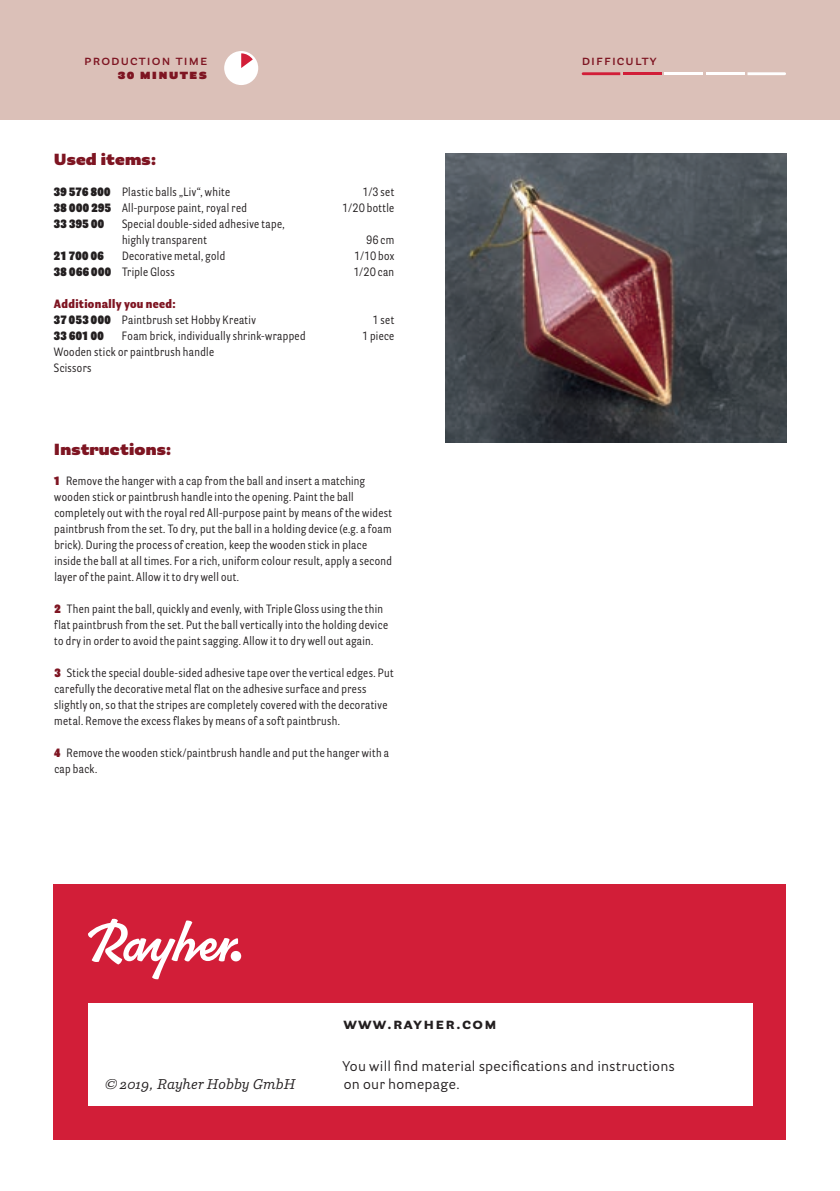
<style>
.page{position:relative;width:840px;height:1191px;background:#fff}
.page>*{position:absolute;margin:0;border:0;box-sizing:border-box;transform-origin:0 0}
.t1{font:900 16px "Parry Grotesque Pro";letter-spacing:.01em;color:#7e1522}
.t2{font:700 16px "Parry Grotesque Pro";letter-spacing:.08em;color:#231f20}
.t3{font:14px/18px "Parry Grotesque Pro";letter-spacing:.02em;color:#231f20}
.t4{font:600 14px "Parry Grotesque Pro";letter-spacing:.08em;color:#7e1522}
.t5{font:italic 14px "Parry Pro";letter-spacing:.01em;color:#231f20}
.t6{font:900 14px "Parry Grotesque Pro";letter-spacing:.08em;color:#7e1522}
.t7{font:12px/16px "Parry Grot Con Pro";letter-spacing:.03em;color:#231f20}
.t8{font:900 12px "Parry Grot Con Pro";letter-spacing:.04em;color:#231f20}
.s1{font-weight:900}
.s2{font-weight:900;color:#7e1522}
</style>
<div class="page">
<div style="left:54px;top:884px;width:731px;height:256px;background:#d21e38"></div>
<div style="left:88px;top:1003px;width:663px;height:103px;background:#fff"></div>
<div style="left:0;top:0;width:839px;height:119px;background:#dbc0b8"></div>
<svg style="left:88px;top:918px;width:150px;height:61px"></svg>
<div style="left:230px;top:951px;width:11px;height:10px;background:#fff;border-radius:50%"></div>
<div style="left:224px;top:51px;width:34px;height:34px;background:#fff;border-radius:50%"></div>
<svg style="left:241px;top:53px;width:12px;height:15px"></svg>
<svg style="left:581px;top:72px;width:39px;height:3px"></svg>
<hr style="left:622px;top:72px;width:39px;height:3px;background:#d21e38">
<hr style="left:664px;top:72px;width:38px;height:3px;background:#fff">
<hr style="left:705px;top:72px;width:39px;height:3px;background:#fff">
<svg style="left:747px;top:72px;width:38px;height:3px"></svg>
<img style="left:445px;top:153px;width:340px;height:289px">
<p class="t4" style="left:84px;top:50px;width:125px">production time</p>
<p class="t4" style="left:581px;top:50px;width:76px">difficulty</p>
<p class="t6" style="left:118px;top:63px;width:91px">30 minutes</p>
<h1 class="t1" style="left:54px;top:148px;width:104px">Used items:</h1>
<p class="t7" style="left:54px;top:184px;width:178px"><span class="s1">39 576 800</span> Plastic balls „Liv“, white</p>
<p class="t7" style="left:362px;top:184px;width:33px">1/3set</p>
<p class="t7" style="left:54px;top:200px;width:194px"><span class="s1">38 000 295</span> All-purpose paint, royal red</p>
<p class="t7" style="left:342px;top:200px;width:53px">1/20 bottle</p>
<p class="t8" style="left:54px;top:215px;width:52px">33 395 00</p>
<p class="t7" style="left:122px;top:216px;width:164px">Special double-sided adhesive tape, highly transparent</p>
<p class="t7" style="left:366px;top:232px;width:30px">96cm</p>
<p class="t8" style="left:54px;top:247px;width:51px">21 700 06</p>
<p class="t7" style="left:122px;top:248px;width:105px">Decorative metal, gold</p>
<p class="t7" style="left:354px;top:248px;width:42px">1/10 box</p>
<p class="t7" style="left:54px;top:264px;width:122px"><span class="s1">38 066 000</span> Triple Gloss</p>
<p class="t7" style="left:353px;top:264px;width:42px">1/20 can</p>
<p class="t7" style="left:54px;top:296px;width:203px"><span class="s2">Additionally you need:<br></span><span class="s1">37 053 000</span> Paintbrush set Hobby Kreativ</p>
<p class="t7" style="left:372px;top:312px;width:23px">1 set</p>
<p class="t8" style="left:54px;top:327px;width:52px">33 601 00</p>
<p class="t7" style="left:122px;top:328px;width:185px">Foam brick, individually shrink-wrapped</p>
<p class="t7" style="left:362px;top:328px;width:34px">1 piece</p>
<p class="t7" style="left:54px;top:344px;width:161px">Wooden stick or paintbrush handle<br>Scissors</p>
<h1 class="t1" style="left:54px;top:437px;width:119px">Instructions:</h1>
<p class="t7" style="left:54px;top:473px;width:339px"><span class="s2">1</span> Remove the hanger with a cap from the ball and insert a matching wooden stick or paintbrush handle into the opening. Paint the ball completely out with the royal red All-purpose paint by means of the widest paintbrush from the set. To dry, put the ball in a holding device (e.g. a foam brick). During the process of creation, keep the wooden stick in place inside the ball at all times. For a rich, uniform colour result, apply a second layer of the paint. Allow it to dry well out.</p>
<p class="t7" style="left:54px;top:601px;width:335px"><span class="s2">2</span> Then paint the ball, quickly and evenly, with Triple Gloss using the thin flat paintbrush from the set. Put the ball vertically into the holding device to dry in order to avoid the paint sagging. Allow it to dry well out again.</p>
<p class="t7" style="left:54px;top:665px;width:341px"><span class="s2">3</span> Stick the special double-sided adhesive tape over the vertical edges. Put carefully the decorative metal flat on the adhesive surface and press slightly on, so that the stripes are completely covered with the decorative metal. Remove the excess flakes by means of a soft paintbrush.</p>
<p class="t7" style="left:54px;top:745px;width:336px"><span class="s2">4</span> Remove the wooden stick/paintbrush handle and put the hanger with a cap back.</p>
<p class="t5" style="left:105px;top:1074px;width:192px">© 2019, Rayher Hobby GmbH</p>
<h1 class="t2" style="left:343px;top:1012px;width:155px">www.rayher.com</h1>
<p class="t3" style="left:342px;top:1056px;width:334px">You will find material specifications and instructions on our homepage.</p>
</div>
